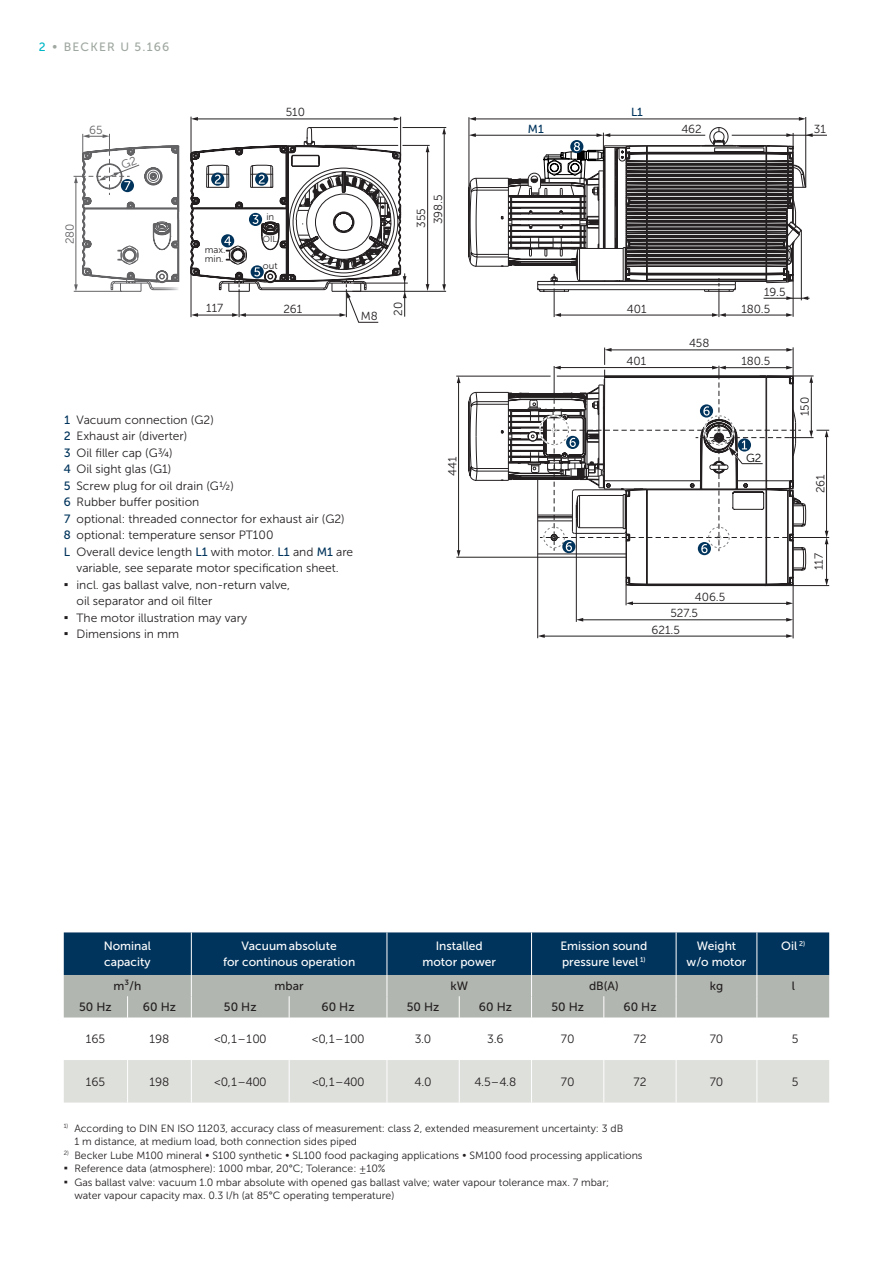
<style>
.page{position:relative;width:893px;height:1263px;background:#fff}
.page>*{position:absolute;margin:0;border:0;box-sizing:border-box;transform-origin:0 0}
.t1{font:700 13.5px/16.5px "Verdana";color:#231f20}
.t2{font:12px/16.5px "Museo Sans 300";color:#231f20}
.t3{font:12px/16.5px "Museo Sans 500";color:#fff;text-align:center}
.t4{font:12px "Museo Sans 500";color:#231f20}
.t5{font:12px "Museo Sans 500";letter-spacing:.1em;color:#9fa8a0}
.t6{font:12px/16.5px "Museo Sans 500";color:#00345c;text-align:justify}
.t7{font:700 12px/13.5px "Verdana";color:#231f20}
.t8{font:11.7px/16.8px "Museo Sans 300";color:#231f20}
.t9{font:11.7px "Museo Sans 300";color:#636366}
.t10{font:11.7px "Museo Sans 500";color:#00345c}
.t11{font:11.7px "Museo Sans 300";color:#000}
.t12{font:10.5px/13.5px "Museo Sans 300";color:#231f20}
.t13{font:9.45px/9.1px "Museo Sans 300";color:#231f20}
.t14{font:8.85px "Museo Sans 300";color:#231f20}
.t15{font:6.15px "Museo Sans 300";color:#231f20}
.s1{color:#00b7c7}
.s2{font-family:"Museo Sans 500";color:#00345c}
</style>
<div class="page">
<hr style="left:469px;top:117px;width:1px;height:106px;background:#231f20">
<hr style="left:475px;top:119px;width:325px;height:1px;background:#231f20">
<svg style="left:469px;top:117px;width:7px;height:4px"></svg>
<svg style="left:799px;top:117px;width:6px;height:4px"></svg>
<hr style="left:805px;top:117px;width:1px;height:70px;background:#231f20">
<hr style="left:352px;top:291px;width:94px;height:1px;background:#231f20">
<hr style="left:403px;top:127px;width:43px;height:1px;background:#231f20">
<hr style="left:444px;top:133px;width:1px;height:153px;background:#231f20">
<svg style="left:442px;top:284px;width:4px;height:7px"></svg>
<svg style="left:442px;top:128px;width:4px;height:6px"></svg>
<hr style="left:582px;top:619px;width:205px;height:1px;background:#231f20">
<svg style="left:577px;top:618px;width:6px;height:4px"></svg>
<svg style="left:786px;top:618px;width:7px;height:4px"></svg>
<hr style="left:576px;top:519px;width:1px;height:103px;background:#231f20">
<hr style="left:793px;top:347px;width:1px;height:37px;background:#231f20">
<hr style="left:793px;top:583px;width:1px;height:55px;background:#231f20">
<hr style="left:543px;top:636px;width:244px;height:1px;background:#231f20">
<svg style="left:538px;top:634px;width:7px;height:4px"></svg>
<svg style="left:786px;top:634px;width:7px;height:4px"></svg>
<hr style="left:537px;top:557px;width:1px;height:81px;background:#231f20">
<hr style="left:456px;top:557px;width:82px;height:1px;background:#231f20">
<hr style="left:456px;top:376px;width:95px;height:1px;background:#231f20">
<hr style="left:458px;top:382px;width:1px;height:169px;background:#231f20">
<svg style="left:457px;top:376px;width:3px;height:7px"></svg>
<svg style="left:457px;top:550px;width:3px;height:7px"></svg>
<svg style="left:468px;top:127px;width:359px;height:190px"></svg>
<svg style="left:190px;top:117px;width:240px;height:206px"></svg>
<svg style="left:475px;top:348px;width:354px;height:257px"></svg>
<svg style="left:64px;top:932px;width:765px;height:85px;background:#5a7687"></svg>
<div style="left:64px;top:1060px;width:765px;height:42px;background:#dee0dc"></div>
<hr style="left:127px;top:1060px;width:1px;height:42px;background:#fff">
<hr style="left:191px;top:1060px;width:1px;height:42px;background:#fff">
<hr style="left:289px;top:1060px;width:1px;height:42px;background:#fff">
<hr style="left:387px;top:1060px;width:1px;height:42px;background:#fff">
<hr style="left:459px;top:1060px;width:1px;height:42px;background:#fff">
<hr style="left:531px;top:1060px;width:1px;height:42px;background:#fff">
<hr style="left:603px;top:1060px;width:1px;height:42px;background:#fff">
<hr style="left:676px;top:1060px;width:1px;height:42px;background:#fff">
<hr style="left:756px;top:1060px;width:1px;height:42px;background:#fff">
<svg style="left:74px;top:134px;width:106px;height:158px"></svg>
<p class="t5" style="left:39px;top:40px;width:132px"><span class="s1">2</span> • BECKER U 5.166</p>
<p class="t9" style="left:89px;top:124px;width:15px">65</p>
<p class="t9" style="left:63px;top:244px;width:22px;rotate:-90deg">280</p>
<p class="t8" style="left:286px;top:104px;width:21px">510</p>
<p class="t13" style="left:205px;top:245px;width:22px">max. min.</p>
<p class="t13" style="left:266px;top:213px;width:9px">in</p>
<p class="t14" style="left:263px;top:234px;width:16px">OIL</p>
<p class="t13" style="left:263px;top:262px;width:16px">out</p>
<p class="t8" style="left:206px;top:299px;width:18px">117</p>
<p class="t8" style="left:283px;top:300px;width:20px">261</p>
<p class="t8" style="left:413px;top:224px;width:31px;text-indent:-4px;rotate:-90deg">355<br>398.5</p>
<p class="t8" style="left:361px;top:308px;width:18px">M8</p>
<p class="t8" style="left:390px;top:316px;width:15px;rotate:-90deg">20</p>
<p class="t2" style="left:77px;top:412px;width:278px">Vacuum connection (G2)<br>Exhaust air (diverter)<br>Oil filler cap (G¾)<br>Oil sight glas (G1)<br>Screw plug for oil drain (G½)<br>Rubber buffer position<br>optional: threaded connector for exhaust air (G2) optional: temperature sensor PT100<br>Overall device length <span class="s2">L1</span> with motor. <span class="s2">L1</span> and <span class="s2">M1</span> are variable, see separate motor specification sheet. incl. gas ballast valve, non-return valve,<br>oil separator and oil filter<br>The motor illustration may vary<br>Dimensions in mm</p>
<p class="t6" style="left:64px;top:411px;width:8px">1<br>2<br>3<br>4<br>5<br>6<br>7<br>8<br>L</p>
<p class="t1" style="left:64px;top:575px;width:6px">▪</p>
<p class="t1" style="left:64px;top:608px;width:6px">▪ ▪</p>
<p class="t8" style="left:444px;top:476px;width:21px;rotate:-90deg">441</p>
<p class="t10" style="left:528px;top:122px;width:17px">M1</p>
<p class="t10" style="left:631px;top:106px;width:13px">L1</p>
<p class="t8" style="left:681px;top:120px;width:22px">462</p>
<p class="t8" style="left:814px;top:120px;width:13px">31</p>
<p class="t8" style="left:627px;top:300px;width:21px">401</p>
<p class="t8" style="left:626px;top:353px;width:21px">401</p>
<p class="t8" style="left:689px;top:335px;width:22px">458</p>
<p class="t8" style="left:764px;top:283px;width:23px">19.5</p>
<p class="t8" style="left:741px;top:300px;width:30px">180.5</p>
<p class="t8" style="left:741px;top:353px;width:30px">180.5</p>
<p class="t11" style="left:746px;top:451px;width:17px">G2</p>
<p class="t8" style="left:796px;top:416px;width:21px;rotate:-90deg">150</p>
<p class="t8" style="left:812px;top:493px;width:20px;rotate:-90deg">261</p>
<p class="t8" style="left:695px;top:588px;width:32px">406.5</p>
<p class="t8" style="left:670px;top:605px;width:29px">527.5</p>
<p class="t8" style="left:652px;top:621px;width:30px">621.5</p>
<p class="t8" style="left:810px;top:570px;width:18px;rotate:-90deg">117</p>
<p class="t3" style="left:104px;top:938px;width:49px;text-align:left">Nominal capacity</p>
<p class="t3" style="left:223px;top:938px;width:134px">Vacuumabsolute<br>for continous operation</p>
<p class="t3" style="left:422px;top:938px;width:75px">Installed motor power</p>
<p class="t3" style="left:560px;top:938px;width:88px;text-align:left">Emission sound pressure level <sup>1)</sup></p>
<p class="t3" style="left:686px;top:938px;width:61px">Weight w/o motor</p>
<p class="t3" style="left:781px;top:938px;width:25px">Oil <sup>2)</sup></p>
<p class="t4" style="left:114px;top:979px;width:29px">m³/h</p>
<p class="t4" style="left:275px;top:979px;width:31px">mbar</p>
<p class="t4" style="left:450px;top:979px;width:19px">kW</p>
<p class="t4" style="left:589px;top:979px;width:31px">dB(A)</p>
<p class="t4" style="left:710px;top:979px;width:15px">kg</p>
<p class="t4" style="left:792px;top:979px;width:5px">l</p>
<p class="t4" style="left:79px;top:1001px;width:34px">50 Hz</p>
<p class="t4" style="left:143px;top:1001px;width:35px">60 Hz</p>
<p class="t4" style="left:224px;top:1001px;width:34px">50 Hz</p>
<p class="t4" style="left:322px;top:1001px;width:35px">60 Hz</p>
<p class="t4" style="left:407px;top:1001px;width:34px">50 Hz</p>
<p class="t4" style="left:479px;top:1001px;width:35px">60 Hz</p>
<p class="t4" style="left:551px;top:1001px;width:34px">50 Hz</p>
<p class="t4" style="left:623px;top:1001px;width:35px">60 Hz</p>
<p class="t2" style="left:86px;top:1031px;width:21px">165</p>
<p class="t2" style="left:149px;top:1031px;width:21px">198</p>
<p class="t2" style="left:214px;top:1031px;width:54px">&lt;0,1–100</p>
<p class="t2" style="left:312px;top:1031px;width:54px">&lt;0,1–100</p>
<p class="t2" style="left:415px;top:1031px;width:18px">3.0</p>
<p class="t2" style="left:487px;top:1031px;width:18px">3.6</p>
<p class="t2" style="left:561px;top:1031px;width:15px">70</p>
<p class="t2" style="left:633px;top:1031px;width:15px">72</p>
<p class="t2" style="left:710px;top:1031px;width:15px">70</p>
<p class="t2" style="left:792px;top:1031px;width:8px">5</p>
<p class="t2" style="left:86px;top:1073px;width:21px">165</p>
<p class="t2" style="left:149px;top:1073px;width:21px">198</p>
<p class="t2" style="left:214px;top:1073px;width:54px">&lt;0,1–400</p>
<p class="t2" style="left:312px;top:1073px;width:54px">&lt;0,1–400</p>
<p class="t2" style="left:415px;top:1073px;width:19px">4.0</p>
<p class="t2" style="left:474px;top:1073px;width:43px">4.5–4.8</p>
<p class="t2" style="left:561px;top:1073px;width:15px">70</p>
<p class="t2" style="left:633px;top:1073px;width:15px">72</p>
<p class="t2" style="left:710px;top:1073px;width:15px">70</p>
<p class="t2" style="left:792px;top:1073px;width:8px">5</p>
<p class="t15" style="left:64px;top:1123px;width:6px">1)</p>
<p class="t15" style="left:64px;top:1150px;width:7px">2)</p>
<p class="t7" style="left:64px;top:1161px;width:6px">▪ ▪</p>
<p class="t12" style="left:74px;top:1121px;width:570px">According to DIN EN ISO 11203, accuracy class of measurement: class 2, extended measurement uncertainty: 3 dB<br>1 m distance, at medium load, both connection sides piped<br>Becker Lube M100 mineral • S100 synthetic • SL100 food packaging applications • SM100 food processing applications Reference data (atmosphere): 1000 mbar, 20°C; Tolerance: ±10%<br>Gas ballast valve: vacuum 1.0 mbar absolute with opened gas ballast valve; water vapour tolerance max. 7 mbar;<br>water vapour capacity max. 0.3 l/h (at 85°C operating temperature)</p>
</div>
